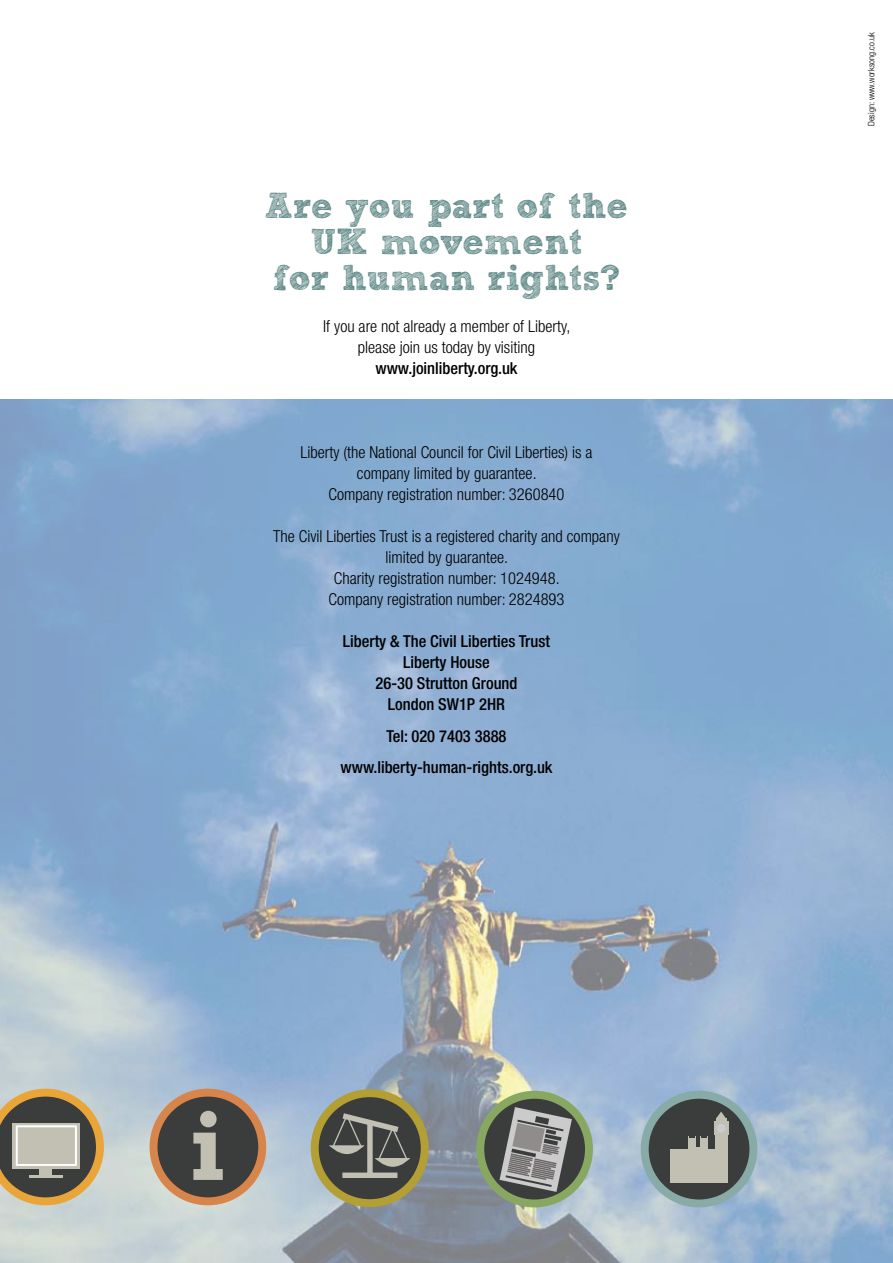
<style>
.page{position:relative;width:893px;height:1263px;background:#fff}
.page>*{position:absolute;margin:0;border:0;box-sizing:border-box;transform-origin:0 0}
.t1{font:700 100.05px "Rockwell";color:#c2c0b3}
.t2{font:700 36px/36px "Sketch Block";color:#608a88;text-align:center}
.t3{font:300 condensed 16.5px/21px "Helvetica Neue";color:#000;text-align:center}
.t4{font:500 condensed 16.5px/21px "Helvetica Neue";color:#000;text-align:center}
.t5{font:300 condensed 9px "Helvetica Neue";color:#000}
</style>
<div class="page">
<img style="left:0;top:400px;width:893px;height:863px">
<svg style="left:0;top:1089px;width:104px;height:116px;background:#887a5e"></svg>
<div style="left:13px;top:1123px;width:67px;height:45px;background:#c2c0b3"></div>
<div style="left:39px;top:1167px;width:13px;height:10px;background:#c2c0b3"></div>
<div style="left:16px;top:1125px;width:61px;height:41px;border:2px solid #fff"></div>
<hr style="left:29px;top:1176px;width:34px;height:2px;background:#c2c0b3">
<div style="left:154px;top:1092px;width:108px;height:109px;background:#3b3c3c;border-radius:50%"></div>
<div style="left:150px;top:1089px;width:116px;height:116px;border:8px solid #d8854c;border-radius:50%"></div>
<svg style="left:480px;top:1095px;width:109px;height:108px;background:#4d5645"></svg>
<div style="left:476px;top:1091px;width:117px;height:116px;border:8px solid #88a862;border-radius:50%"></div>
<svg style="left:499px;top:1107px;width:73px;height:85px;background:#838381"></svg>
<div style="left:645px;top:1095px;width:108px;height:108px;background:#3b3c3c;border-radius:50%"></div>
<div style="left:641px;top:1091px;width:116px;height:116px;border:8px solid #89aba8;border-radius:50%"></div>
<div style="left:670px;top:1149px;width:58px;height:33px;background:#c2c0b3"></div>
<div style="left:715px;top:1123px;width:13px;height:59px;background:#c2c0b3"></div>
<div style="left:714px;top:1122px;width:14px;height:13px;background:#c2c0b3"></div>
<svg style="left:716px;top:1111px;width:10px;height:7px"></svg>
<div style="left:716px;top:1124px;width:10px;height:9px;background:#cccbcb;border-radius:50%"></div>
<hr style="left:716px;top:1118px;width:10px;height:4px;background:#c2c0b3">
<div style="left:700px;top:1138px;width:8px;height:14px;background:#c2c0b3"></div>
<div style="left:688px;top:1138px;width:7px;height:14px;background:#c2c0b3"></div>
<svg style="left:315px;top:1093px;width:110px;height:110px;background:#514e3a"></svg>
<div style="left:311px;top:1089px;width:118px;height:118px;border:8px solid #b39f33;border-radius:50%"></div>
<div style="left:367px;top:1123px;width:6px;height:55px;background:#c2c0b3"></div>
<div style="left:342px;top:1172px;width:55px;height:6px;background:#c2c0b3"></div>
<svg style="left:329px;top:1109px;width:81px;height:58px;background:#5c5c57"></svg>
<h2 class="t2" style="left:265px;top:188px;width:365px">Are you part of the<br>UK movement<br>for human rights?</h2>
<p class="t3" style="left:323px;top:316px;width:249px">If you are not already a member of Liberty, please join us today by visiting</p>
<p class="t4" style="left:375px;top:358px;width:144px">www.joinliberty.org.uk</p>
<p class="t3" style="left:300px;top:442px;width:294px">Liberty (the National Council for Civil Liberties) is a company limited by guarantee.<br>Company registration number: 3260840</p>
<p class="t3" style="left:273px;top:526px;width:348px">The Civil Liberties Trust is a registered charity and company limited by guarantee.<br>Charity registration number: 1024948.<br>Company registration number: 2824893</p>
<p class="t4" style="left:343px;top:631px;width:209px">Liberty &amp; The Civil Liberties Trust<br>Liberty House<br>26-30 Strutton Ground<br>London SW1P 2HR</p>
<p class="t4" style="left:340px;top:720px;width:214px;line-height:31.5px">Tel: 020 7403 3888 www.liberty-human-rights.org.uk</p>
<h1 class="t1" style="left:189px;top:1086px;width:37px">i</h1>
<p class="t5" style="left:866px;top:126px;width:95px;rotate:-90deg">Design: www.worksong.co.uk</p>
</div>
